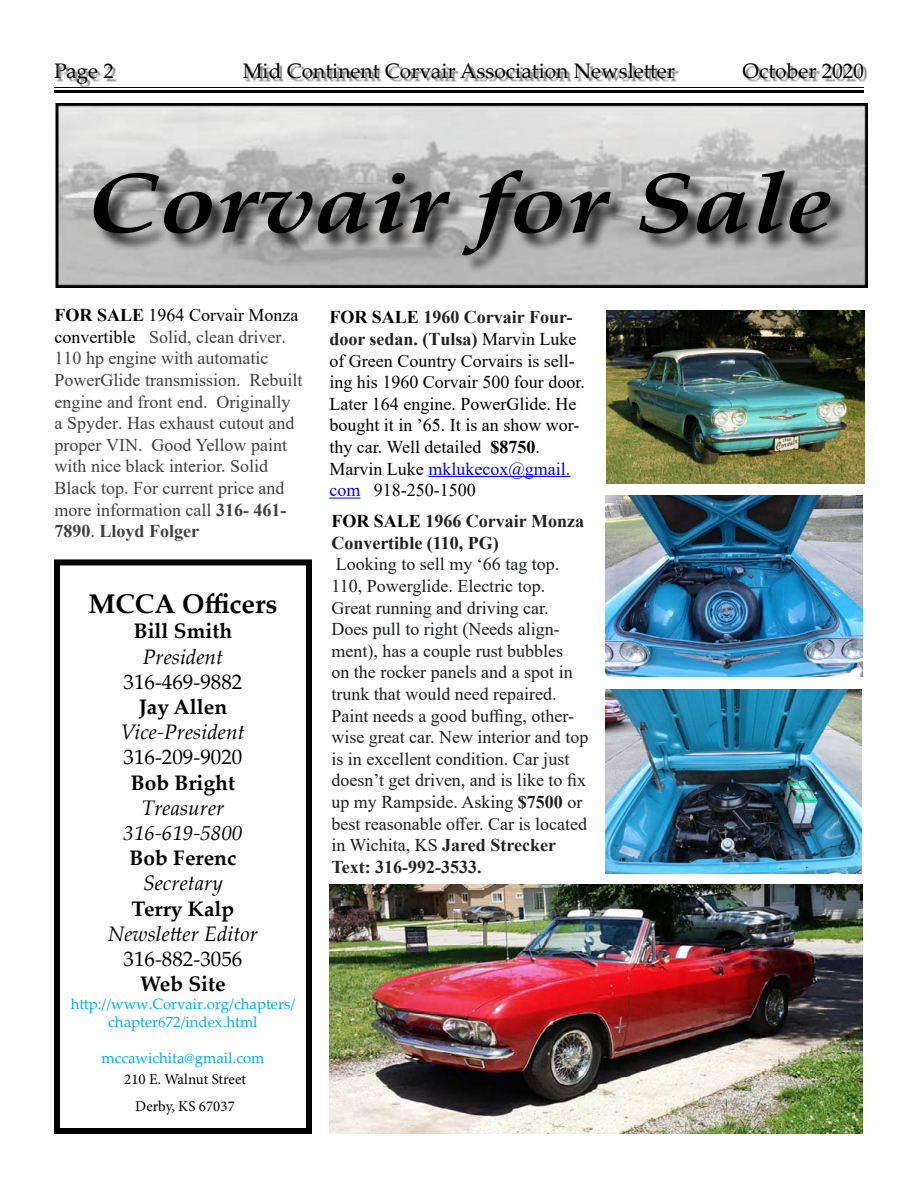
<style>
.page{position:relative;width:918px;height:1188px;background:#fff}
.page>*{position:absolute;margin:0;border:0;box-sizing:border-box;transform-origin:0 0}
.t1{font:italic 700 84px "Palatino Linotype";color:#000;scale:1.25 1}
.t2{font:700 27px "Palatino Linotype";color:#000}
.t3{font:21px "Palatino Linotype";color:#000}
.t4{font:italic 21px/25.2px "Palatino Linotype";color:#000;text-align:center}
.t5{font:700 21px "Palatino Linotype";color:#000}
.t6{font:18px/21.6px "Times New Roman";color:#1c1e21}
.t7{font:18px/21.6px "Times New Roman";color:#404040}
.t8{font:18px/21.6px "Times New Roman";color:#000}
.t9{font:700 18px/21.6px "Times New Roman";color:#1c1e21}
.t10{font:15px/18px "Palatino Linotype";color:#00aeef;text-align:center}
.t11{font:15px/27px "Minion Pro";color:#000;text-align:center}
.s1{font-weight:700;color:#000}
.s2{color:#000}
.s3{font-weight:700}
.s4{font-weight:700;color:#222}
.s5{color:#00f}
.s6{color:#222}
</style>
<div class="page">
<div style="left:245px;top:66px;width:434px;height:16px;background:#000;opacity:.5"></div>
<div style="left:57px;top:66px;width:60px;height:22px;background:#000;opacity:.5"></div>
<hr style="left:54px;top:87px;width:810px;height:1px;background:#000">
<hr style="left:54px;top:90px;width:810px;height:3px;background:#000">
<div style="left:745px;top:66px;width:122px;height:16px;background:#000;opacity:.5"></div>
<img style="left:55px;top:103px;width:813px;height:185px">
<div style="left:54px;top:559px;width:258px;height:575px;border:6px solid #000"></div>
<div style="left:96px;top:172px;width:753px;height:102px;background:#000;opacity:.75"></div>
<hr style="left:428px;top:476px;width:142px;height:1px;background:#00f">
<hr style="left:329px;top:498px;width:31px;height:1px;background:#00f">
<img style="left:329px;top:884px;width:533px;height:250px">
<img style="left:606px;top:311px;width:259px;height:173px">
<img style="left:605px;top:496px;width:258px;height:181px">
<img style="left:605px;top:690px;width:257px;height:184px">
<p class="t3" style="left:54px;top:56px;width:61px">Page 2</p>
<p class="t3" style="left:243px;top:56px;width:434px">Mid Continent Corvair Association Newsletter</p>
<p class="t3" style="left:743px;top:56px;width:123px">October 2020</p>
<h1 class="t1" style="left:87px;top:143px;width:598px">Corvair for Sale</h1>
<p class="t7" style="left:55px;top:304px;width:250px"><span class="s1">FOR SALE</span> <span class="s2">1964 Corvair Monza convertible</span> Solid, clean driver.<br>110 hp engine with automatic<br>PowerGlide transmission. Rebuilt engine and front end. Originally a Spyder. Has exhaust cutout and proper VIN. Good Yellow paint with nice black interior. Solid<br>Black top. For current price and more information call <span class="s3">316- 461-<br>7890</span>. <span class="s3">Lloyd Folger</span></p>
<p class="t8" style="left:329px;top:306px;width:257px"><span class="s3">FOR SALE</span> <span class="s4">1960 Corvair Four&shy;door sedan. (Tulsa)</span> Marvin Luke of Green Country Corvairs is sell&shy;ing his 1960 Corvair 500 four door.<br>Later 164 engine. PowerGlide. He bought it in ’65. It is an show wor&shy;thy car. Well detailed <span class="s3">$8750</span>.<br>Marvin Luke <span class="s5">mklukecox@gmail. com</span> 918-250-1500</p>
<p class="t9" style="left:331px;top:510px;width:254px"><span class="s2">FOR SALE</span> <span class="s6">1966 Corvair Monza<br></span>Convertible (110, PG)</p>
<p class="t6" style="left:331px;top:553px;width:259px">Looking to sell my ‘66 tag top.<br>110, Powerglide. Electric top.<br>Great running and driving car.<br>Does pull to right (Needs align&shy;ment), has a couple rust bubbles<br>on the rocker panels and a spot in trunk that would need repaired.<br>Paint needs a good buffing, other&shy;wise great car. New interior and top is in excellent condition. Car just doesn’t get driven, and is like to fix up my Rampside. Asking <span class="s3">$7500</span> or best reasonable offer. Car is located in Wichita, KS <span class="s4">Jared Strecker<br>Text: 316-992-3533.</span></p>
<h2 class="t2" style="left:88px;top:585px;width:191px">MCCA Officers</h2>
<p class="t5" style="left:134px;top:616px;width:100px">Bill Smith</p>
<p class="t4" style="left:143px;top:643px;width:82px">President</p>
<p class="t3" style="left:124px;top:667px;width:120px">316-469-9882</p>
<p class="t5" style="left:139px;top:692px;width:90px">Jay Allen</p>
<p class="t4" style="left:121px;top:719px;width:125px">Vice-President</p>
<p class="t3" style="left:124px;top:742px;width:120px">316-209-9020</p>
<p class="t5" style="left:131px;top:768px;width:106px">Bob Bright</p>
<p class="t4" style="left:124px;top:794px;width:120px">Treasurer<br>316-619-5800</p>
<p class="t5" style="left:130px;top:843px;width:108px">Bob Ferenc</p>
<p class="t4" style="left:143px;top:870px;width:81px">Secretary</p>
<p class="t5" style="left:132px;top:894px;width:104px">Terry Kalp</p>
<p class="t4" style="left:108px;top:920px;width:151px">Newsletter Editor</p>
<p class="t3" style="left:124px;top:944px;width:120px">316-882-3056</p>
<p class="t5" style="left:140px;top:969px;width:87px">Web Site</p>
<p class="t10" style="left:71px;top:995px;width:226px">http://www.Corvair.org/chapters/ chapter672/index.html</p>
<p class="t10" style="left:102px;top:1049px;width:164px">mccawichita@gmail.com</p>
<p class="t11" style="left:124px;top:1066px;width:123px">210 E. Walnut Street<br>Derby, KS 67037</p>
</div>
